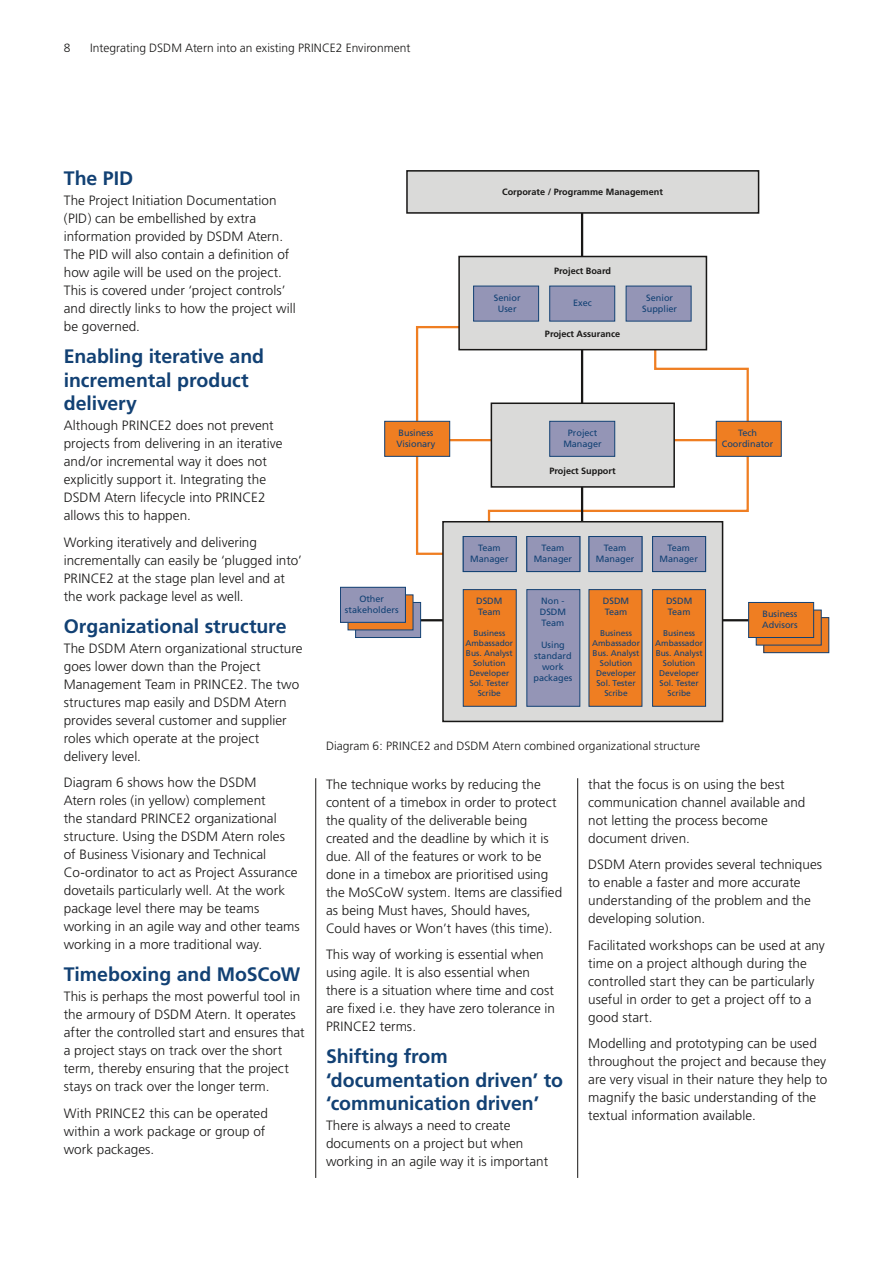
<style>
.page{position:relative;width:893px;height:1263px;background:#fff}
.page>*{position:absolute;margin:0;border:0;box-sizing:border-box;transform-origin:0 0}
.Heading_2{font:700 19.5px/23.4px "Frutiger";letter-spacing:-.005em;color:#124174}
.Heading_1{font:300 13.5px/18px "Frutiger";letter-spacing:.005em;color:#181716}
.t1{font:300 12px "Frutiger";color:#181716}
.t2{font:9.15px/10.9px "Frutiger";color:#124174;text-align:center}
.t3{font:700 9.15px "Frutiger";color:#181716}
.t4{font:8.4px/10.1px "Frutiger";color:#124174;text-align:center}
</style>
<div class="page">
<hr style="left:577px;top:778px;width:1px;height:400px;background:#181716">
<hr style="left:315px;top:778px;width:1px;height:400px;background:#181716">
<hr style="left:416px;top:619px;width:346px;height:2px;background:#181716">
<svg style="left:415px;top:325px;width:362px;height:231px"></svg>
<hr style="left:581px;top:209px;width:2px;height:318px;background:#181716">
<div style="left:458px;top:256px;width:249px;height:94px;background:#dadad9;border:2px solid #181716"></div>
<div style="left:549px;top:286px;width:66px;height:35px;background:#9495b6;border:1px solid #124174"></div>
<div style="left:473px;top:286px;width:66px;height:35px;background:#9495b6;border:1px solid #124174"></div>
<div style="left:626px;top:286px;width:65px;height:35px;background:#9495b6;border:1px solid #124174"></div>
<div style="left:384px;top:421px;width:66px;height:36px;background:#ef7e22;border:1px solid #124174"></div>
<div style="left:716px;top:421px;width:66px;height:36px;background:#ef7e22;border:1px solid #124174"></div>
<div style="left:407px;top:171px;width:352px;height:42px;background:#dadad9"></div>
<div style="left:406px;top:170px;width:353px;height:44px;border:2px solid #181716"></div>
<div style="left:491px;top:402px;width:184px;height:86px;background:#dadad9;border:2px solid #181716"></div>
<div style="left:443px;top:522px;width:280px;height:199px;background:#dadad9"></div>
<div style="left:442px;top:521px;width:281px;height:201px;border:2px solid #181716"></div>
<div style="left:549px;top:421px;width:66px;height:36px;background:#9495b6;border:1px solid #124174"></div>
<div style="left:526px;top:536px;width:54px;height:36px;background:#9495b6;border:1px solid #124174"></div>
<div style="left:463px;top:536px;width:54px;height:36px;background:#9495b6;border:1px solid #124174"></div>
<div style="left:652px;top:536px;width:54px;height:36px;background:#9495b6;border:1px solid #124174"></div>
<div style="left:589px;top:536px;width:53px;height:36px;background:#9495b6;border:1px solid #124174"></div>
<div style="left:526px;top:589px;width:54px;height:118px;background:#9495b6;border:1px solid #124174"></div>
<div style="left:463px;top:589px;width:54px;height:118px;background:#ef7e22;border:1px solid #124174"></div>
<div style="left:652px;top:589px;width:54px;height:118px;background:#ef7e22;border:1px solid #124174"></div>
<div style="left:589px;top:589px;width:53px;height:118px;background:#ef7e22;border:1px solid #124174"></div>
<svg style="left:355px;top:602px;width:66px;height:36px"></svg>
<div style="left:348px;top:594px;width:65px;height:36px;background:#ef7e22"></div>
<div style="left:340px;top:587px;width:65px;height:35px;background:#9495b6"></div>
<div style="left:340px;top:587px;width:66px;height:36px;border:1px solid #124174"></div>
<div style="left:764px;top:618px;width:65px;height:35px;background:#ef7e22"></div>
<div style="left:763px;top:617px;width:66px;height:36px;border:1px solid #124174"></div>
<div style="left:756px;top:610px;width:66px;height:35px;background:#ef7e22;border:1px solid #124174"></div>
<div style="left:748px;top:602px;width:66px;height:36px;background:#ef7e22;border:1px solid #124174"></div>
<p class="t1" style="left:64px;top:41px;width:8px">8</p>
<p class="t1" style="left:90px;top:41px;width:322px">Integrating DSDM Atern into an existing PRINCE2 Environment</p>
<p class="Heading_2" style="left:64px;top:167px;width:71px">The PID</p>
<p class="Heading_1" style="left:64px;top:192px;width:233px">The Project Initiation Documentation (PID) can be embellished by extra information provided by DSDM Atern.<br>The PID will also contain a definition of how agile will be used on the project.<br>This is covered under ‘project controls’ and directly links to how the project will be governed.</p>
<p class="Heading_2" style="left:64px;top:345px;width:202px">Enabling iterative and incremental product delivery</p>
<p class="Heading_1" style="left:64px;top:417px;width:220px">Although PRINCE2 does not prevent projects from delivering in an iterative and/or incremental way it does not explicitly support it. Integrating the DSDM Atern lifecycle into PRINCE2 allows this to happen.</p>
<p class="Heading_1" style="left:64px;top:533px;width:240px">Working iteratively and delivering incrementally can easily be ‘plugged into’ PRINCE2 at the stage plan level and at the work package level as well.</p>
<p class="Heading_2" style="left:64px;top:614px;width:224px">Organizational structure</p>
<p class="Heading_1" style="left:64px;top:639px;width:240px">The DSDM Atern organizational structure goes lower down than the Project Management Team in PRINCE2. The two structures map easily and DSDM Atern provides several customer and supplier roles which operate at the project delivery level.</p>
<p class="Heading_1" style="left:64px;top:774px;width:237px">Diagram 6 shows how the DSDM<br>Atern roles (in yellow) complement<br>the standard PRINCE2 organizational structure. Using the DSDM Atern roles of Business Visionary and Technical Co-ordinator to act as Project Assurance dovetails particularly well. At the work package level there may be teams working in an agile way and other teams working in a more traditional way.</p>
<p class="Heading_2" style="left:64px;top:962px;width:238px">Timeboxing and MoSCoW</p>
<p class="Heading_1" style="left:64px;top:988px;width:242px">This is perhaps the most powerful tool in the armoury of DSDM Atern. It operates after the controlled start and ensures that a project stays on track over the short term, thereby ensuring that the project stays on track over the longer term.</p>
<p class="Heading_1" style="left:64px;top:1104px;width:206px">With PRINCE2 this can be operated within a work package or group of work packages.</p>
<p class="t3" style="left:502px;top:186px;width:162px">Corporate / Programme Management</p>
<p class="t3" style="left:554px;top:265px;width:58px">Project Board</p>
<p class="t2" style="left:494px;top:292px;width:28px">Senior<br>User</p>
<p class="t2" style="left:642px;top:292px;width:36px">Senior<br>Supplier</p>
<p class="t2" style="left:573px;top:297px;width:20px">Exec</p>
<p class="t3" style="left:545px;top:328px;width:77px">Project Assurance</p>
<p class="t2" style="left:397px;top:427px;width:40px;text-align:left">Business<br>Visionary</p>
<p class="t2" style="left:722px;top:427px;width:53px">Tech<br>Coordinator</p>
<p class="t2" style="left:563px;top:427px;width:40px">Project<br>Manager</p>
<p class="t3" style="left:549px;top:466px;width:68px">Project Support</p>
<p class="t2" style="left:345px;top:593px;width:55px">Other stakeholders</p>
<p class="t2" style="left:470px;top:543px;width:40px">Team<br>Manager</p>
<p class="t2" style="left:659px;top:543px;width:40px">Team<br>Manager</p>
<p class="t2" style="left:534px;top:543px;width:40px">Team<br>Manager</p>
<p class="t2" style="left:596px;top:543px;width:40px">Team<br>Manager</p>
<p class="t2" style="left:476px;top:596px;width:28px;text-align:left">DSDM<br>Team</p>
<p class="t4" style="left:465px;top:628px;width:49px">Business<br>Ambassador<br>Bus. Analyst<br>Solution<br>Developer<br>Sol. Tester<br>Scribe</p>
<p class="t2" style="left:540px;top:596px;width:28px;text-align:left">Non -<br>DSDM<br>Team</p>
<p class="t2" style="left:533px;top:639px;width:40px">Using standard work packages</p>
<p class="t2" style="left:603px;top:596px;width:28px;text-align:left">DSDM<br>Team</p>
<p class="t4" style="left:592px;top:628px;width:49px">Business<br>Ambassador<br>Bus. Analyst<br>Solution<br>Developer<br>Sol. Tester<br>Scribe</p>
<p class="t2" style="left:666px;top:596px;width:28px;text-align:left">DSDM<br>Team</p>
<p class="t4" style="left:655px;top:628px;width:49px">Business<br>Ambassador<br>Bus. Analyst<br>Solution<br>Developer<br>Sol. Tester<br>Scribe</p>
<p class="t2" style="left:762px;top:609px;width:37px;text-align:left">Business<br>Advisors</p>
<p class="t1" style="left:326px;top:739px;width:376px">Diagram 6: PRINCE2 and DSDM Atern combined organizational structure</p>
<p class="Heading_1" style="left:326px;top:775px;width:238px">The technique works by reducing the content of a timebox in order to protect the quality of the deliverable being created and the deadline by which it is due. All of the features or work to be done in a timebox are prioritised using the MoSCoW system. Items are classified as being Must haves, Should haves, Could haves or Won’t haves (this time).</p>
<p class="Heading_1" style="left:326px;top:946px;width:231px">This way of working is essential when using agile. It is also essential when there is a situation where time and cost are fixed i.e. they have zero tolerance in PRINCE2 terms.</p>
<p class="Heading_2" style="left:326px;top:1044px;width:239px">Shifting from ‘documentation driven’ to ‘communication driven’</p>
<p class="Heading_1" style="left:326px;top:1116px;width:224px">There is always a need to create documents on a project but when working in an agile way it is important</p>
<p class="Heading_1" style="left:588px;top:775px;width:219px">that the focus is on using the best communication channel available and not letting the process become document driven.</p>
<p class="Heading_1" style="left:588px;top:856px;width:235px">DSDM Atern provides several techniques to enable a faster and more accurate understanding of the problem and the developing solution.</p>
<p class="Heading_1" style="left:588px;top:936px;width:238px">Facilitated workshops can be used at any time on a project although during the controlled start they can be particularly useful in order to get a project off to a good start.</p>
<p class="Heading_1" style="left:588px;top:1035px;width:241px">Modelling and prototyping can be used throughout the project and because they are very visual in their nature they help to magnify the basic understanding of the textual information available.</p>
</div>
